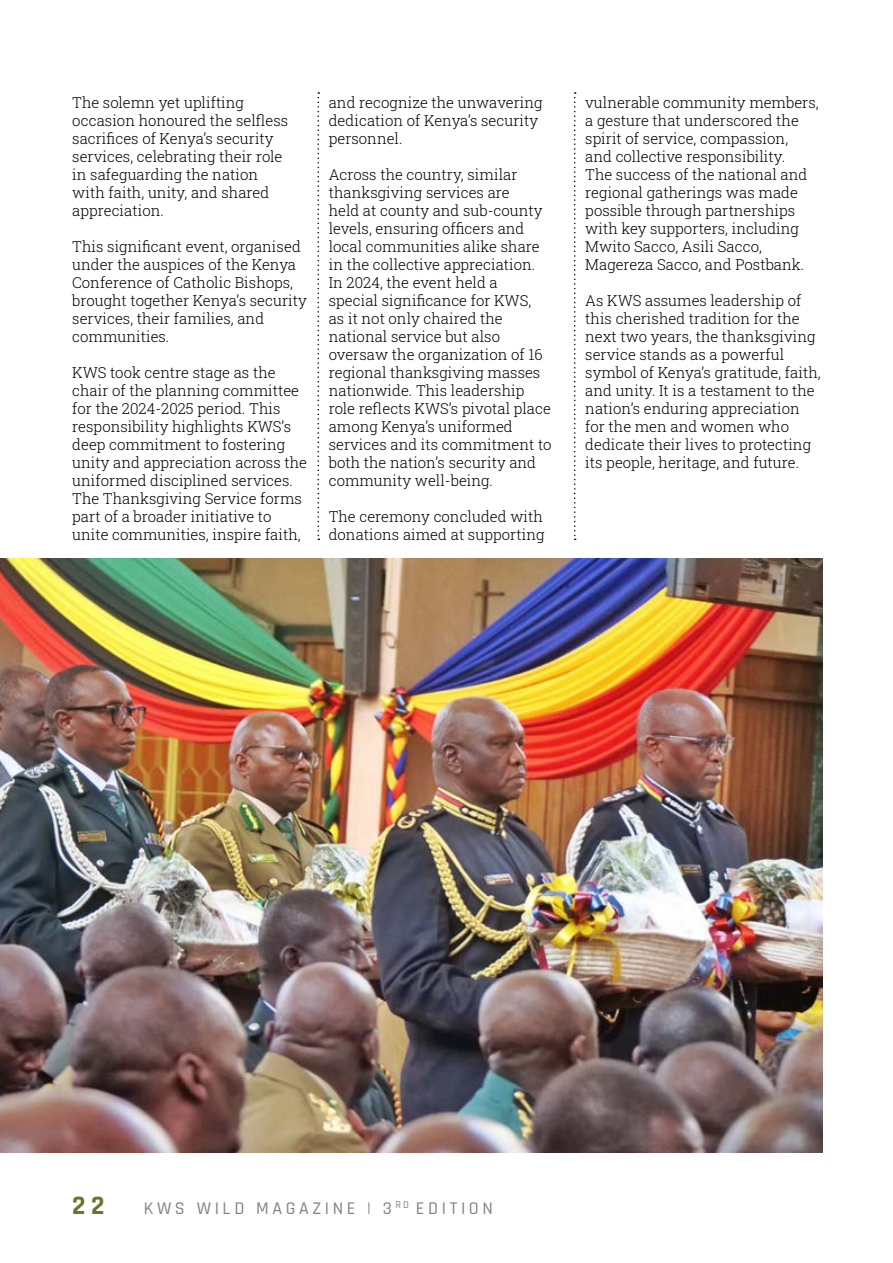
<style>
.page{position:relative;width:893px;height:1263px;background:#fff}
.page>*{position:absolute;margin:0;border:0;box-sizing:border-box;transform-origin:0 0}
.t1{font:700 27px "Rajdhani";color:#6d712f}
.t2{font:500 18px "Rajdhani";letter-spacing:.2em;color:#808285}
.t3{font:15px/18px "Roboto Slab";color:#000}
</style>
<div class="page">
<svg style="left:317px;top:92px;width:2px;height:448px"></svg>
<svg style="left:574px;top:92px;width:2px;height:448px"></svg>
<img style="left:0;top:559px;width:823px;height:593px">
<p class="t3" style="left:72px;top:93px;width:218px">The solemn yet uplifting occasion honoured the selfless sacrifices of Kenya’s security services, celebrating their role in safeguarding the nation with faith, unity, and shared appreciation.</p>
<p class="t3" style="left:72px;top:237px;width:236px">This significant event, organised under the auspices of the Kenya<br>Conference of Catholic Bishops, brought together Kenya’s security services, their families, and communities.</p>
<p class="t3" style="left:72px;top:363px;width:236px">KWS took centre stage as the chair of the planning committee for the 2024-2025 period. This responsibility highlights KWS’s deep commitment to fostering unity and appreciation across the uniformed disciplined services.<br>The Thanksgiving Service forms part of a broader initiative to unite communities, inspire faith,</p>
<p class="t3" style="left:329px;top:93px;width:215px">and recognize the unwavering dedication of Kenya’s security personnel.</p>
<p class="t3" style="left:329px;top:165px;width:224px">Across the country, similar thanksgiving services are<br>held at county and sub-county levels, ensuring officers and local communities alike share in the collective appreciation.<br>In 2024, the event held a<br>special significance for KWS,<br>as it not only chaired the national service but also oversaw the organization of 16 regional thanksgiving masses nationwide. This leadership role reflects KWS’s pivotal place among Kenya’s uniformed services and its commitment to both the nation’s security and community well-being.</p>
<p class="t3" style="left:329px;top:507px;width:217px">The ceremony concluded with donations aimed at supporting</p>
<p class="t3" style="left:585px;top:93px;width:235px">vulnerable community members, a gesture that underscored the spirit of service, compassion, and collective responsibility.<br>The success of the national and regional gatherings was made possible through partnerships with key supporters, including<br>Mwito Sacco, Asili Sacco,<br>Magereza Sacco, and Postbank.</p>
<p class="t3" style="left:585px;top:291px;width:237px">As KWS assumes leadership of this cherished tradition for the next two years, the thanksgiving service stands as a powerful symbol of Kenya’s gratitude, faith, and unity. It is a testament to the nation’s enduring appreciation for the men and women who dedicate their lives to protecting its people, heritage, and future.</p>
<h1 class="t1" style="left:72px;top:1189px;width:34px">22</h1>
<p class="t2" style="left:144px;top:1198px;width:351px">KWS WILD MAGAZINE | 3 <sup>RD</sup> EDITION</p>
</div>
